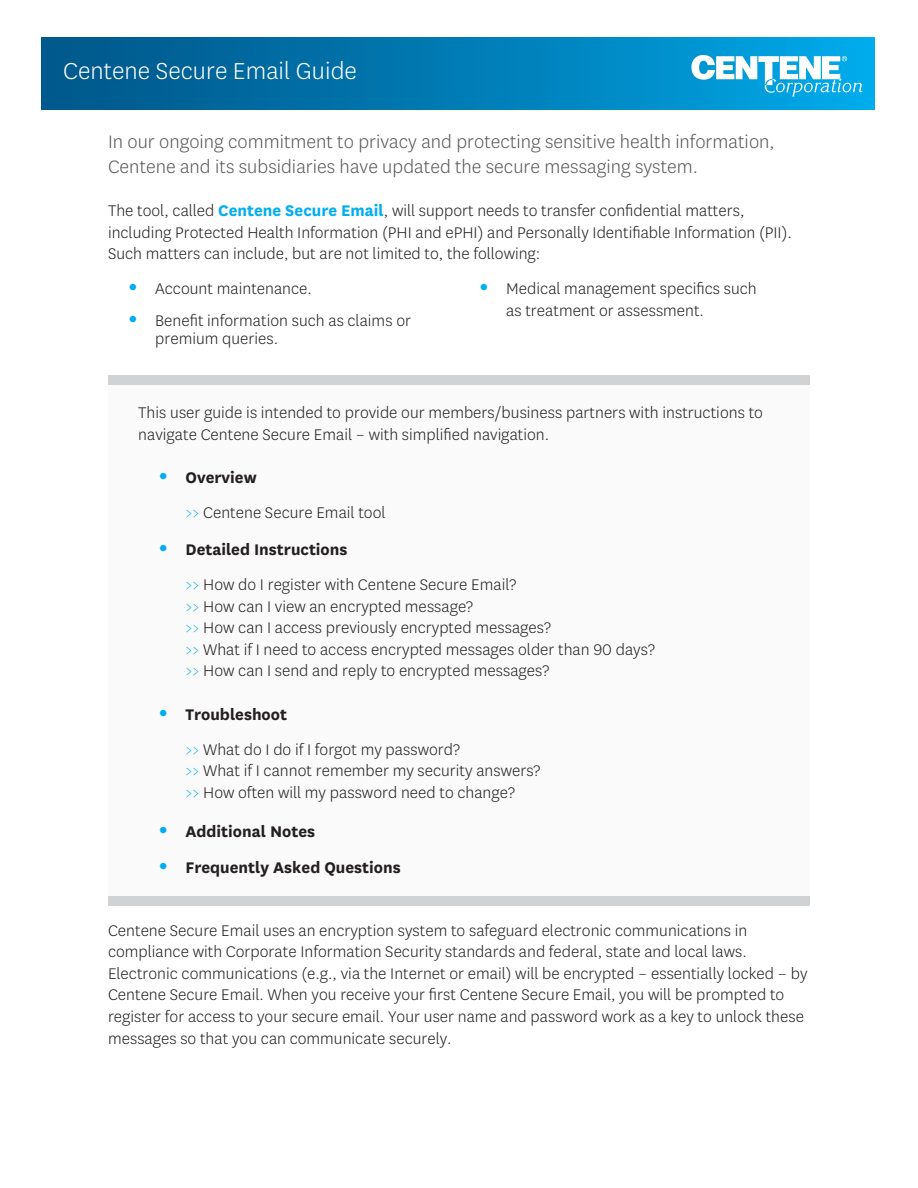
<style>
.page{position:relative;width:918px;height:1188px;background:#fff}
.page>*{position:absolute;margin:0;border:0;box-sizing:border-box;transform-origin:0 0}
.t1{font:300 27px "Centene Sans";color:#fff}
.t2{font:300 21px/25.2px "Centene Sans";color:#57585a}
.t3{font:300 18px/21.6px "Centene Sans";color:#231f20}
.t4{font:700 18px "Centene Sans";color:#231f20}
.s1{font-weight:700;color:#00aeef}
.s2{font-weight:700;font-size:27px;color:#00aeef}
.s3{font-weight:700}
.s4{color:#00aeef}
.s5{font-size:27px;color:#00aeef}
</style>
<div class="page">
<div style="left:41px;top:38px;width:834px;height:71px;background:linear-gradient(to right,#005486,#00a8e7)"></div>
<svg style="left:691px;top:55px;width:172px;height:41px"></svg>
<div style="left:108px;top:385px;width:702px;height:511px;background:#fafafa"></div>
<div style="left:108px;top:375px;width:702px;height:10px;background:#d1d2d4"></div>
<div style="left:108px;top:896px;width:702px;height:9px;background:#d1d2d4"></div>
<h1 class="t1" style="left:63px;top:55px;width:295px">Centene Secure Email Guide</h1>
<p class="t2" style="left:108px;top:129px;width:668px">In our ongoing commitment to privacy and protecting sensitive health information,<br>Centene and its subsidiaries have updated the secure messaging system.</p>
<p class="t3" style="left:108px;top:200px;width:685px">The tool, called <span class="s1">Centene Secure Email</span>, will support needs to transfer confidential matters, including Protected Health Information (PHI and ePHI) and Personally Identifiable Information (PII).<br>Such matters can include, but are not limited to, the following:</p>
<p class="t3" style="left:128px;top:278px;width:185px"><span class="s2">•</span> Account maintenance.</p>
<p class="t3" style="left:155px;top:312px;width:257px;line-height:18px;text-indent:-27px"><span class="s2">•</span> Benefit information such as claims or premium queries.</p>
<p class="t3" style="left:506px;top:278px;width:252px;text-indent:-27px"><span class="s2">•</span> Medical management specifics such as treatment or assessment.</p>
<p class="t3" style="left:138px;top:402px;width:626px">This user guide is intended to provide our members/business partners with instructions to navigate Centene Secure Email – with simplified navigation.</p>
<p class="t3" style="left:185px;top:460px;width:202px;line-height:35.1px;text-indent:-27px"><span class="s2">•</span> <span class="s3">Overview<br></span><span class="s4">&gt;&gt;</span> Centene Secure Email tool</p>
<p class="t3" style="left:185px;top:532px;width:332px;line-height:35.1px;text-indent:-27px"><span class="s2">•</span> <span class="s3">Detailed Instructions<br></span><span class="s4">&gt;&gt;</span> How do I register with Centene Secure Email?</p>
<p class="t3" style="left:185px;top:595px;width:471px"><span class="s4">&gt;&gt;</span> How can I view an encrypted message?<br><span class="s4">&gt;&gt;</span> How can I access previously encrypted messages?<br><span class="s4">&gt;&gt;</span> What if I need to access encrypted messages older than 90 days? <span class="s4">&gt;&gt;</span> How can I send and reply to encrypted messages?</p>
<p class="t3" style="left:185px;top:697px;width:276px;line-height:35.1px;text-indent:-27px"><span class="s2">•</span> <span class="s3">Troubleshoot<br></span><span class="s4">&gt;&gt;</span> What do I do if I forgot my password?</p>
<p class="t3" style="left:185px;top:760px;width:357px"><span class="s4">&gt;&gt;</span> What if I cannot remember my security answers? <span class="s4">&gt;&gt;</span> How often will my password need to change?</p>
<p class="t4" style="left:158px;top:821px;width:158px"><span class="s5">•</span> Additional Notes</p>
<p class="t4" style="left:158px;top:856px;width:244px"><span class="s5">•</span> Frequently Asked Questions</p>
<p class="t3" style="left:108px;top:919px;width:701px">Centene Secure Email uses an encryption system to safeguard electronic communications in compliance with Corporate Information Security standards and federal, state and local laws.<br>Electronic communications (e.g., via the Internet or email) will be encrypted – essentially locked – by Centene Secure Email. When you receive your first Centene Secure Email, you will be prompted to register for access to your secure email. Your user name and password work as a key to unlock these messages so that you can communicate securely.</p>
</div>
